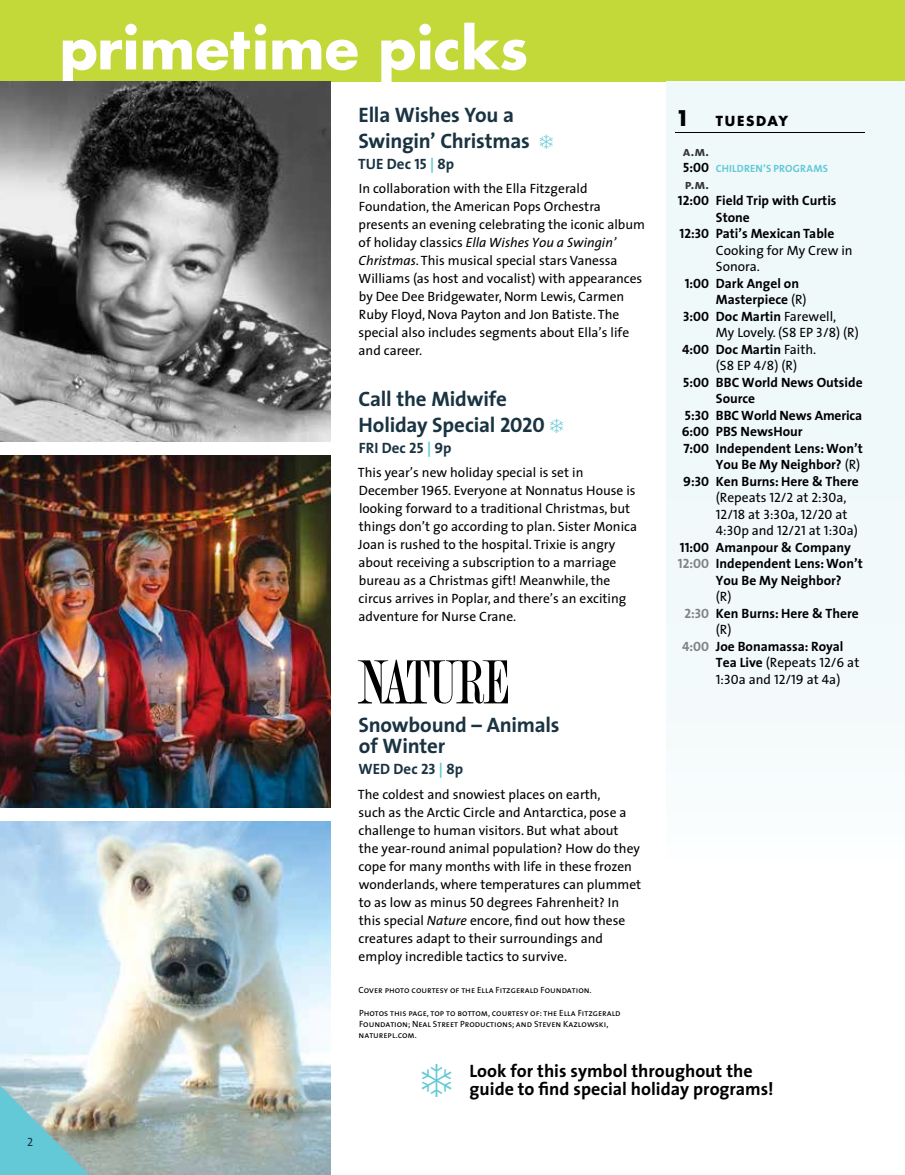
<style>
.page{position:relative;width:905px;height:1175px;background:#fff}
.page>*{position:absolute;margin:0;border:0;box-sizing:border-box;transform-origin:0 0}
.t1{font:700 21px/25.2px "The Sans";letter-spacing:-.01em;color:#1a3342}
.t2{font:700 18px/18px "The Sans";color:#000}
.t3{font:700 15px "The Sans";letter-spacing:.005em;color:#1a3342}
.t4{font:13.5px/18px "The Sans";color:#000}
.t5{font:700 13.5px "The Sans";color:#000}
.t6{font:13.5px "The Sans Regular Caps";color:#000}
.t7{font:700 13.5px "Futura Std";letter-spacing:.12em;color:#000}
.t8{font:13.5px "The Sans Bold Caps";color:#353535}
.t9{font:12px "The Sans Regular Caps";color:#1a3342}
.t10{font:10.5px "The Sans Bold Caps";letter-spacing:.015em;color:#63c9d7}
.t11{font:9px/10.8px "The Sans Regular Caps";color:#000}
.s1{color:#64c9d6}
.s2{font-family:"The Sans Bold Caps";font-weight:400}
.s3{font-family:"The Sans Bold Caps";font-weight:400;color:#63c9d7}
.s4{font-style:italic}
.s5{font-family:"The Sans Regular Caps"}
.s6{font-size:21px}
.s7{font-size:13.5px;color:#000101}
.s8{font-weight:400}
.s9{font-family:"The Sans"}
.s10{font-family:"The Sans Bold Caps";font-weight:400;color:#808285}
.s11{font-weight:700}
</style>
<div class="page">
<img style="left:0;top:821px;width:330px;height:353px">
<svg style="left:0;top:1085px;width:89px;height:89px;background:#8cc2c4"></svg>
<img style="left:0;top:455px;width:330px;height:352px">
<div style="left:0;top:0;width:904px;height:81px;background:#c3d839"></div>
<svg style="left:63px;top:23px;width:463px;height:61px"></svg>
<img style="left:0;top:81px;width:330px;height:360px">
<svg style="left:358px;top:659px;width:150px;height:44px"></svg>
<div style="left:666px;top:81px;width:238px;height:780px;background:#f0f9fa"></div>
<hr style="left:675px;top:132px;width:189px;height:1px;background:#000">
<p class="t9" style="left:27px;top:1135px;width:8px">2</p>
<h1 class="t1" style="left:358px;top:102px;width:196px">Ella Wishes You a<br>Swingin’ Christmas <span class="s1">❄</span></h1>
<p class="t3" style="left:358px;top:151px;width:97px">TUE Dec <span class="s2">15</span> <span class="s3">|</span> <span class="s2">8</span>p</p>
<p class="t4" style="left:358px;top:179px;width:288px">In collaboration with the Ella Fitzgerald Foundation, the American Pops Orchestra presents an evening celebrating the iconic album of holiday classics <span class="s4">Ella Wishes You a Swingin’ Christmas</span>. This musical special stars Vanessa Williams (as host and vocalist) with appearances by Dee Dee Bridgewater, Norm Lewis, Carmen Ruby Floyd, Nova Payton and Jon Batiste. The special also includes segments about Ella’s life and career.</p>
<h1 class="t1" style="left:358px;top:386px;width:207px">Call the Midwife<br>Holiday Special <span class="s2">2020</span> <span class="s1">❄</span></h1>
<p class="t3" style="left:359px;top:435px;width:94px">FRI Dec <span class="s2">25</span> <span class="s3">|</span> <span class="s2">9</span>p</p>
<p class="t4" style="left:358px;top:463px;width:281px">This year’s new holiday special is set in December <span class="s5">1965</span>. Everyone at Nonnatus House is looking forward to a traditional Christmas, but things don’t go according to plan. Sister Monica Joan is rushed to the hospital. Trixie is angry about receiving a subscription to a marriage bureau as a Christmas gift! Meanwhile, the circus arrives in Poplar, and there’s an exciting adventure for Nurse Crane.</p>
<h1 class="t1" style="left:358px;top:714px;width:203px;line-height:21px">Snowbound – Animals of Winter</h1>
<p class="t3" style="left:358px;top:757px;width:106px">WED Dec <span class="s2">23</span> <span class="s3">|</span> <span class="s2">8</span>p</p>
<p class="t4" style="left:358px;top:785px;width:285px">The coldest and snowiest places on earth,<br>such as the Arctic Circle and Antarctica, pose a challenge to human visitors. But what about<br>the year-round animal population? How do they cope for many months with life in these frozen wonderlands, where temperatures can plummet to as low as minus <span class="s5">50</span> degrees Fahrenheit? In this special <span class="s4">Nature</span> encore, find out how these creatures adapt to their surroundings and employ incredible tactics to survive.</p>
<p class="t11" style="left:358px;top:984px;width:235px">Cover photo courtesy of the Ella Fitzgerald Foundation.</p>
<p class="t11" style="left:358px;top:1007px;width:263px">Photos this page, top to bottom, courtesy of: the Ella Fitzgerald<br>Foundation; Neal Street Productions; and Steven Kazlowski, naturepl.com.</p>
<p class="t7" style="left:675px;top:112px;width:114px"><span class="s6">1</span> TUESDAY</p>
<p class="t8" style="left:682px;top:140px;width:28px">a.m.</p>
<p class="t10" style="left:683px;top:160px;width:146px"><span class="s7">5:00</span> CHILDREN’S PROGRAMS</p>
<p class="t8" style="left:684px;top:173px;width:26px">p.m.</p>
<p class="t5" style="left:678px;top:189px;width:160px"><span class="s2">12</span>:<span class="s2">00</span> Field Trip with Curtis</p>
<p class="t5" style="left:716px;top:206px;width:35px">Stone</p>
<p class="t5" style="left:679px;top:222px;width:156px"><span class="s2">12</span>:<span class="s2">30</span> Pati’s Mexican Table</p>
<p class="t4" style="left:716px;top:241px;width:138px">Cooking for My Crew in</p>
<p class="t4" style="left:716px;top:257px;width:45px">Sonora.</p>
<p class="t5" style="left:684px;top:272px;width:116px"><span class="s2">1</span>:<span class="s2">00</span> Dark Angel on</p>
<p class="t5" style="left:716px;top:288px;width:92px">Masterpiece <span class="s8">(R)</span></p>
<p class="t5" style="left:683px;top:305px;width:155px"><span class="s2">3</span>:<span class="s2">00</span> Doc Martin <span class="s8">Farewell,</span></p>
<p class="t4" style="left:716px;top:323px;width:144px">My Lovely. (S<span class="s5">8</span> EP <span class="s5">3</span>/<span class="s5">8</span>) (R)</p>
<p class="t5" style="left:682px;top:338px;width:136px"><span class="s2">4</span>:<span class="s2">00</span> Doc Martin <span class="s8">Faith.</span></p>
<p class="t4" style="left:716px;top:356px;width:83px">(S<span class="s5">8</span> EP <span class="s5">4</span>/<span class="s5">8</span>) (R)</p>
<p class="t5" style="left:683px;top:371px;width:181px"><span class="s2">5</span>:<span class="s2">00</span> BBC World News Outside</p>
<p class="t5" style="left:716px;top:387px;width:41px">Source</p>
<p class="t5" style="left:684px;top:404px;width:179px"><span class="s2">5</span>:<span class="s2">30</span> BBC World News America</p>
<p class="t5" style="left:681px;top:420px;width:122px"><span class="s2">6</span>:<span class="s2">00</span> PBS NewsHour</p>
<p class="t5" style="left:683px;top:437px;width:181px"><span class="s2">7</span>:<span class="s2">00</span> Independent Lens: Won’t</p>
<p class="t5" style="left:716px;top:453px;width:146px">You Be My Neighbor? <span class="s8">(R)</span></p>
<p class="t5" style="left:683px;top:470px;width:177px"><span class="s2">9</span>:<span class="s2">30</span> Ken Burns: Here &amp; There</p>
<p class="t4" style="left:716px;top:488px;width:132px">(Repeats <span class="s5">12</span>/<span class="s5">2</span> at <span class="s5">2</span>:<span class="s5">30</span>a,</p>
<p class="t6" style="left:716px;top:507px;width:133px">12<span class="s9">/</span>18 <span class="s9">at</span> 3<span class="s9">:</span>30<span class="s9">a,</span> 12<span class="s9">/</span>20 <span class="s9">at</span></p>
<p class="t4" style="left:716px;top:521px;width:143px"><span class="s5">4</span>:<span class="s5">30</span>p and <span class="s5">12</span>/<span class="s5">21</span> at <span class="s5">1</span>:<span class="s5">30</span>a)</p>
<p class="t5" style="left:679px;top:536px;width:173px"><span class="s2">11</span>:<span class="s2">00</span> Amanpour &amp; Company</p>
<p class="t5" style="left:678px;top:552px;width:186px"><span class="s10">12:00</span> Independent Lens: Won’t</p>
<p class="t5" style="left:716px;top:569px;width:127px">You Be My Neighbor?</p>
<p class="t4" style="left:716px;top:587px;width:17px">(R)</p>
<p class="t5" style="left:684px;top:602px;width:176px"><span class="s10">2:30</span> Ken Burns: Here &amp; There</p>
<p class="t4" style="left:716px;top:620px;width:17px">(R)</p>
<p class="t5" style="left:682px;top:635px;width:163px"><span class="s10">4:00</span> Joe Bonamassa: Royal</p>
<p class="t4" style="left:716px;top:653px;width:145px"><span class="s11">Tea Live</span> (Repeats <span class="s5">12</span>/<span class="s5">6</span> at</p>
<p class="t4" style="left:716px;top:670px;width:126px"><span class="s5">1</span>:<span class="s5">30</span>a and <span class="s5">12</span>/<span class="s5">19</span> at <span class="s5">4</span>a)</p>
<h2 class="t2" style="left:469px;top:1061px;width:305px">Look for this symbol throughout the guide to find special holiday programs!</h2>
</div>
